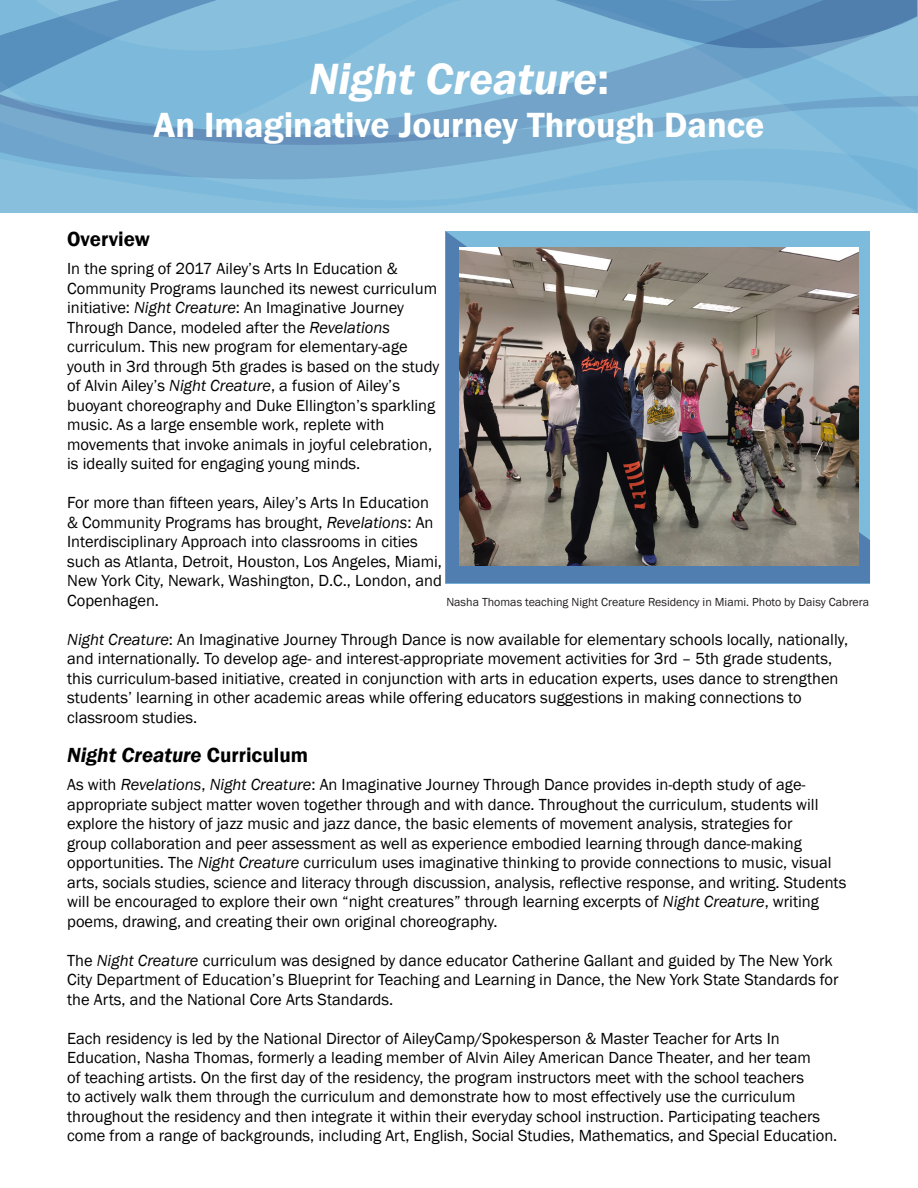
<style>
.page{position:relative;width:918px;height:1188px;background:#fff}
.page>*{position:absolute;margin:0;border:0;box-sizing:border-box;transform-origin:0 0}
.t1{font:italic 600 45px "Franklin Gothic";color:#fff}
.t2{font:600 36px "Franklin Gothic";color:#fff}
.t3{font:italic 600 21px "Franklin Gothic";color:#000}
.t4{font:600 21px "Franklin Gothic";color:#000}
.t5{font:16.5px/19.5px "Franklin Gothic";color:#000}
.t6{font:12px "Franklin Gothic";color:#231f20}
.s1{font-style:normal}
.s2{font-style:italic}
</style>
<div class="page">
<svg style="left:445px;top:231px;width:425px;height:352px;background:#6598c1"></svg>
<svg style="left:0;top:0;width:917px;height:87px;background:#76aed1"></svg>
<svg style="left:0;top:87px;width:918px;height:127px;background:#81b7d6"></svg>
<svg style="left:0;top:119px;width:918px;height:93px;background:#7db4d5"></svg>
<img style="left:459px;top:247px;width:399px;height:318px">
<p class="t1" style="left:309px;top:50px;width:301px">Night Creature<span class="s1">:</span></p>
<p class="t2" style="left:154px;top:103px;width:612px">An Imaginative Journey Through Dance</p>
<p class="t4" style="left:67px;top:226px;width:84px">Overview</p>
<p class="t5" style="left:67px;top:259px;width:374px">In the spring of 2017 Ailey’s Arts In Education &amp; Community Programs launched its newest curriculum initiative: <span class="s2">Night Creature</span>: An Imaginative Journey Through Dance, modeled after the <span class="s2">Revelations </span>curriculum. This new program for elementary-age youth in 3rd through 5th grades is based on the study of Alvin Ailey’s <span class="s2">Night Creature</span>, a fusion of Ailey’s buoyant choreography and Duke Ellington’s sparkling music. As a large ensemble work, replete with movements that invoke animals in joyful celebration, is ideally suited for engaging young minds.</p>
<p class="t5" style="left:67px;top:493px;width:376px">For more than fifteen years, Ailey’s Arts In Education &amp; Community Programs has brought, <span class="s2">Revelations</span>: An Interdisciplinary Approach into classrooms in cities such as Atlanta, Detroit, Houston, Los Angeles, Miami, New York City, Newark, Washington, D.C., London, and Copenhagen.</p>
<p class="t5" style="left:67px;top:630px;width:782px"><span class="s2">Night Creature</span>: An Imaginative Journey Through Dance is now available for elementary schools locally, nationally, and internationally. To develop age- and interest-appropriate movement activities for 3rd – 5th grade students, this curriculum-based initiative, created in conjunction with arts in education experts, uses dance to strengthen students’ learning in other academic areas while offering educators suggestions in making connections to classroom studies.</p>
<p class="t3" style="left:67px;top:741px;width:242px">Night Creature <span class="s1">Curriculum</span></p>
<p class="t5" style="left:67px;top:775px;width:781px">As with <span class="s2">Revelations</span>, <span class="s2">Night Creature</span>: An Imaginative Journey Through Dance provides in-depth study of age&shy;appropriate subject matter woven together through and with dance. Throughout the curriculum, students will explore the history of jazz music and jazz dance, the basic elements of movement analysis, strategies for<br>group collaboration and peer assessment as well as experience embodied learning through dance-making opportunities. The <span class="s2">Night Creature</span> curriculum uses imaginative thinking to provide connections to music, visual arts, socials studies, science and literacy through discussion, analysis, reflective response, and writing. Students will be encouraged to explore their own “night creatures” through learning excerpts of <span class="s2">Night Creature</span>, writing poems, drawing, and creating their own original choreography.</p>
<p class="t5" style="left:67px;top:951px;width:773px">The <span class="s2">Night Creature</span> curriculum was designed by dance educator Catherine Gallant and guided by The New York<br>City Department of Education’s Blueprint for Teaching and Learning in Dance, the New York State Standards for the Arts, and the National Core Arts Standards.</p>
<p class="t5" style="left:67px;top:1029px;width:772px">Each residency is led by the National Director of AileyCamp/Spokesperson &amp; Master Teacher for Arts In Education, Nasha Thomas, formerly a leading member of Alvin Ailey American Dance Theater, and her team<br>of teaching artists. On the first day of the residency, the program instructors meet with the school teachers<br>to actively walk them through the curriculum and demonstrate how to most effectively use the curriculum throughout the residency and then integrate it within their everyday school instruction. Participating teachers come from a range of backgrounds, including Art, English, Social Studies, Mathematics, and Special Education.</p>
<p class="t6" style="left:446px;top:595px;width:424px">Nasha Thomas teaching Night Creature Residency in Miami. Photo by Daisy Cabrera</p>
</div>
